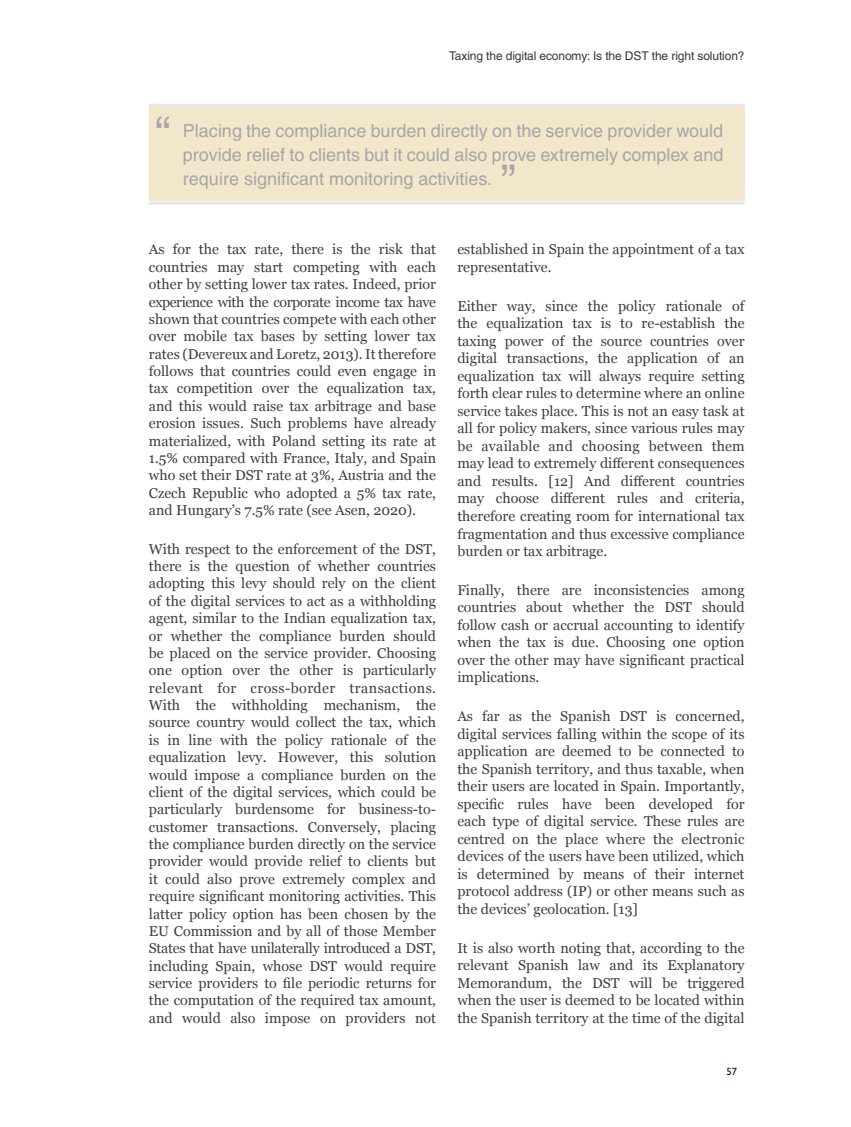
<style>
.page{position:relative;width:851px;height:1127px;background:#fff}
.page>*{position:absolute;margin:0;border:0;box-sizing:border-box;transform-origin:0 0}
._10_-_Texto_Grisete{font:45px "Helvetica";color:#a6a6a6}
._10_-_Texto_Grisete-2{font:18px/24px "Helvetica";color:#a6a6a6;text-align:justify}
._04_-_Texto_general{font:14.25px/17.4px "Georgia";color:#3e3e3f;text-align:justify}
.t1{font:12px "Helvetica";letter-spacing:-.01em;color:#3b3532}
.t2{font:500 10.5px "Gill Sans MT Std";color:#00193e}
</style>
<div class="page">
<div style="left:149px;top:107px;width:595px;height:94px;background:#f3e7cb"></div>
<hr style="left:149px;top:104px;width:595px;height:3px;background:#e6e6e6">
<hr style="left:149px;top:201px;width:595px;height:3px;background:#e6e6e6">
<p class="t1" style="left:449px;top:49px;width:297px">Taxing the digital economy: Is the DST the right solution?</p>
<p class="_10_-_Texto_Grisete" style="left:155px;top:107px;width:16px">“</p>
<p class="_10_-_Texto_Grisete-2" style="left:183px;top:118px;width:542px">Placing the compliance burden directly on the service provider would provide relief to clients but it could also prove extremely complex and require significant monitoring activities.</p>
<p class="_10_-_Texto_Grisete" style="left:501px;top:155px;width:16px">”</p>
<p class="_04_-_Texto_general" style="left:149px;top:241px;width:289px">As for the tax rate, there is the risk that countries may start competing with each other by setting lower tax rates. Indeed, prior experience with the corporate income tax have shown that countries compete with each other over mobile tax bases by setting lower tax rates (Devereux and Loretz, 2013). It therefore follows that countries could even engage in tax competition over the equalization tax, and this would raise tax arbitrage and base erosion issues. Such problems have already materialized, with Poland setting its rate at 1.5% compared with France, Italy, and Spain who set their DST rate at 3%, Austria and the Czech Republic who adopted a 5% tax rate, and Hungary’s 7.5% rate (see Asen, 2020).</p>
<p class="_04_-_Texto_general" style="left:149px;top:540px;width:289px">With respect to the enforcement of the DST, there is the question of whether countries adopting this levy should rely on the client of the digital services to act as a withholding agent, similar to the Indian equalization tax, or whether the compliance burden should be placed on the service provider. Choosing one option over the other is particularly relevant for cross-border transactions.<br>With the withholding mechanism, the source country would collect the tax, which is in line with the policy rationale of the equalization levy. However, this solution would impose a compliance burden on the client of the digital services, which could be particularly burdensome for business-to&shy;customer transactions. Conversely, placing the compliance burden directly on the service provider would provide relief to clients but it could also prove extremely complex and require significant monitoring activities. This latter policy option has been chosen by the EU Commission and by all of those Member States that have unilaterally introduced a DST, including Spain, whose DST would require service providers to file periodic returns for the computation of the required tax amount, and would also impose on providers not</p>
<p class="_04_-_Texto_general" style="left:457px;top:241px;width:289px">established in Spain the appointment of a tax representative.</p>
<p class="_04_-_Texto_general" style="left:457px;top:297px;width:289px">Either way, since the policy rationale of the equalization tax is to re-establish the taxing power of the source countries over digital transactions, the application of an equalization tax will always require setting forth clear rules to determine where an online service takes place. This is not an easy task at all for policy makers, since various rules may be available and choosing between them may lead to extremely different consequences and results. [12] And different countries may choose different rules and criteria, therefore creating room for international tax fragmentation and thus excessive compliance burden or tax arbitrage.</p>
<p class="_04_-_Texto_general" style="left:457px;top:581px;width:289px">Finally, there are inconsistencies among countries about whether the DST should follow cash or accrual accounting to identify when the tax is due. Choosing one option over the other may have significant practical implications.</p>
<p class="_04_-_Texto_general" style="left:457px;top:708px;width:289px">As far as the Spanish DST is concerned, digital services falling within the scope of its application are deemed to be connected to the Spanish territory, and thus taxable, when their users are located in Spain. Importantly, specific rules have been developed for each type of digital service. These rules are centred on the place where the electronic devices of the users have been utilized, which is determined by means of their internet protocol address (IP) or other means such as the devices’ geolocation. [13]</p>
<p class="_04_-_Texto_general" style="left:457px;top:939px;width:289px">It is also worth noting that, according to the relevant Spanish law and its Explanatory Memorandum, the DST will be triggered when the user is deemed to be located within the Spanish territory at the time of the digital</p>
<p class="t2" style="left:726px;top:1065px;width:12px">57</p>
</div>
